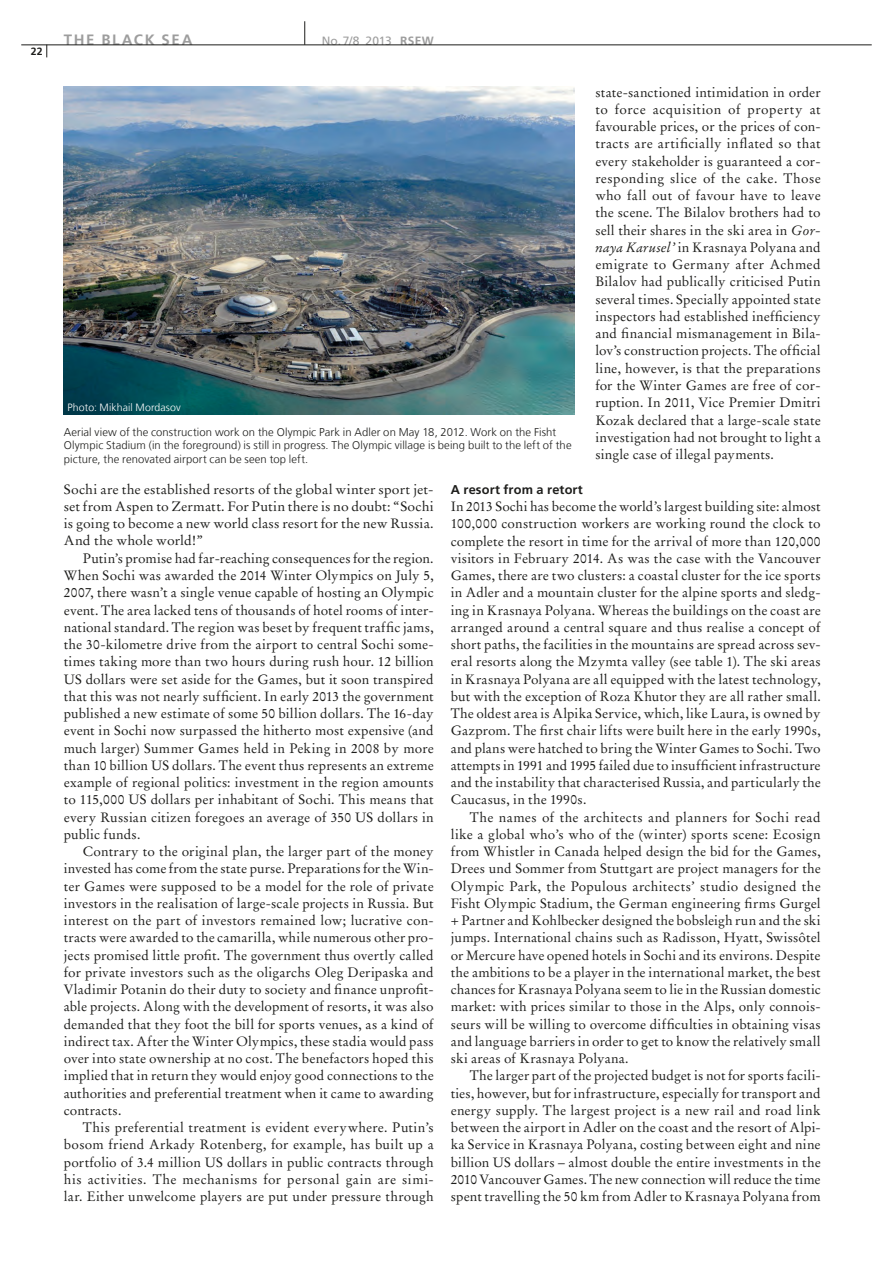
<style>
.page{position:relative;width:893px;height:1263px;background:#fff}
.page>*{position:absolute;margin:0;border:0;box-sizing:border-box;transform-origin:0 0}
.t1{font:700 15px "Frutiger LT Com";letter-spacing:.11em;color:#9d9d9d}
.t2{font:13.5px/17.2px "Stempel Garamond LT Pro";letter-spacing:.01em;color:#1d1d1b;text-align:justify}
.t3{font:700 12.75px "Frutiger LT Com";letter-spacing:.01em;color:#1d1d1b}
.t4{font:12px "Frutiger LT Com";color:#9d9d9d}
.t5{font:300 11.25px/13.5px "Frutiger LT Com";letter-spacing:.01em;color:#1d1d1b}
.t6{font:300 10.5px "Frutiger LT Com";letter-spacing:.01em;color:#fff}
.t7{font:700 10.5px "Frutiger LT Com";color:#1d1d1b}
.s1{font-weight:700}
.s2{font-style:italic}
</style>
<div class="page">
<svg style="left:304px;top:21px;width:1px;height:24px"></svg>
<hr style="left:21px;top:45px;width:851px;height:1px;background:#1d1d1b">
<svg style="left:47px;top:45px;width:1px;height:12px"></svg>
<img style="left:64px;top:86px;width:510px;height:328px">
<p class="t7" style="left:31px;top:45px;width:13px">22</p>
<p class="t1" style="left:64px;top:31px;width:130px">The Black Sea</p>
<p class="t4" style="left:322px;top:33px;width:113px">No.7/8 2013 <span class="s1">RSEW</span></p>
<p class="t6" style="left:68px;top:401px;width:115px">Photo: Mikhail Mordasov</p>
<p class="t5" style="left:64px;top:425px;width:509px">Aerial view of the construction work on the Olympic Park in Adler on May 18, 2012. Work on the Fisht<br>Olympic Stadium (in the foreground) is still in progress. The Olympic village is being built to the left of the picture, the renovated airport can be seen top left.</p>
<p class="t2" style="left:595px;top:83px;width:227px">state-sanctioned intimidation in order to force acquisition of property at favourable prices, or the prices of con&shy;tracts are artificially inflated so that every stakeholder is guaranteed a cor&shy;responding slice of the cake. Those who fall out of favour have to leave the scene. The Bilalov brothers had to sell their shares in the ski area in <span class="s2">Gor&shy;naya Karusel’</span> in Krasnaya Polyana and emigrate to Germany after Achmed Bilalov had publically criticised Putin several times. Specially appointed state inspectors had established inefficiency and financial mismanagement in Bila&shy;lov’s construction projects. The official line, however, is that the preparations for the Winter Games are free of cor&shy;ruption. In 2011, Vice Premier Dmitri Kozak declared that a large-scale state investigation had not brought to light a single case of illegal payments.</p>
<p class="t2" style="left:64px;top:480px;width:371px">Sochi are the established resorts of the global winter sport jet&shy;set from Aspen to Zermatt. For Putin there is no doubt: “Sochi is going to become a new world class resort for the new Russia.<br>And the whole world!”</p>
<p class="t2" style="left:64px;top:550px;width:371px;text-indent:19px">Putin’s promise had far-reaching consequences for the region.<br>When Sochi was awarded the 2014 Winter Olympics on July 5, 2007, there wasn’t a single venue capable of hosting an Olympic event. The area lacked tens of thousands of hotel rooms of inter&shy;national standard. The region was beset by frequent traffic jams, the 30-kilometre drive from the airport to central Sochi some&shy;times taking more than two hours during rush hour. 12 billion US dollars were set aside for the Games, but it soon transpired that this was not nearly sufficient. In early 2013 the government published a new estimate of some 50 billion dollars. The 16-day event in Sochi now surpassed the hitherto most expensive (and much larger) Summer Games held in Peking in 2008 by more than 10 billion US dollars. The event thus represents an extreme example of regional politics: investment in the region amounts to 115,000 US dollars per inhabitant of Sochi. This means that every Russian citizen foregoes an average of 350 US dollars in public funds.</p>
<p class="t2" style="left:64px;top:843px;width:371px;text-indent:19px">Contrary to the original plan, the larger part of the money invested has come from the state purse. Preparations for the Win&shy;ter Games were supposed to be a model for the role of private investors in the realisation of large-scale projects in Russia. But interest on the part of investors remained low; lucrative con&shy;tracts were awarded to the camarilla, while numerous other pro&shy;jects promised little profit. The government thus overtly called for private investors such as the oligarchs Oleg Deripaska and Vladimir Potanin do their duty to society and finance unprofit&shy;able projects. Along with the development of resorts, it was also demanded that they foot the bill for sports venues, as a kind of indirect tax. After the Winter Olympics, these stadia would pass over into state ownership at no cost. The benefactors hoped this implied that in return they would enjoy good connections to the authorities and preferential treatment when it came to awarding contracts.</p>
<p class="t2" style="left:64px;top:1119px;width:371px;text-indent:19px">This preferential treatment is evident everywhere. Putin’s bosom friend Arkady Rotenberg, for example, has built up a portfolio of 3.4 million US dollars in public contracts through his activities. The mechanisms for personal gain are simi&shy;lar. Either unwelcome players are put under pressure through</p>
<p class="t3" style="left:451px;top:482px;width:134px">A resort from a retort</p>
<p class="t2" style="left:451px;top:498px;width:372px">In 2013 Sochi has become the world’s largest building site: almost 100,000 construction workers are working round the clock to complete the resort in time for the arrival of more than 120,000 visitors in February 2014. As was the case with the Vancouver Games, there are two clusters: a coastal cluster for the ice sports in Adler and a mountain cluster for the alpine sports and sledg&shy;ing in Krasnaya Polyana. Whereas the buildings on the coast are arranged around a central square and thus realise a concept of short paths, the facilities in the mountains are spread across sev&shy;eral resorts along the Mzymta valley (see table 1). The ski areas in Krasnaya Polyana are all equipped with the latest technology, but with the exception of Roza Khutor they are all rather small.<br>The oldest area is Alpika Service, which, like Laura, is owned by Gazprom. The first chair lifts were built here in the early 1990s, and plans were hatched to bring the Winter Games to Sochi. Two attempts in 1991 and 1995 failed due to insufficient infrastructure and the instability that characterised Russia, and particularly the Caucasus, in the 1990s.</p>
<p class="t2" style="left:451px;top:808px;width:371px;text-indent:19px">The names of the architects and planners for Sochi read like a global who’s who of the (winter) sports scene: Ecosign from Whistler in Canada helped design the bid for the Games, Drees und Sommer from Stuttgart are project managers for the Olympic Park, the Populous architects’ studio designed the Fisht Olympic Stadium, the German engineering firms Gurgel + Partner and Kohlbecker designed the bobsleigh run and the ski jumps. International chains such as Radisson, Hyatt, Swissôtel or Mercure have opened hotels in Sochi and its environs. Despite the ambitions to be a player in the international market, the best chances for Krasnaya Polyana seem to lie in the Russian domestic market: with prices similar to those in the Alps, only connois&shy;seurs will be willing to overcome difficulties in obtaining visas and language barriers in order to get to know the relatively small ski areas of Krasnaya Polyana.</p>
<p class="t2" style="left:451px;top:1067px;width:371px;text-indent:19px">The larger part of the projected budget is not for sports facili&shy;ties, however, but for infrastructure, especially for transport and energy supply. The largest project is a new rail and road link between the airport in Adler on the coast and the resort of Alpi&shy;ka Service in Krasnaya Polyana, costing between eight and nine billion US dollars – almost double the entire investments in the 2010 Vancouver Games. The new connection will reduce the time spent travelling the 50 km from Adler to Krasnaya Polyana from</p>
</div>
